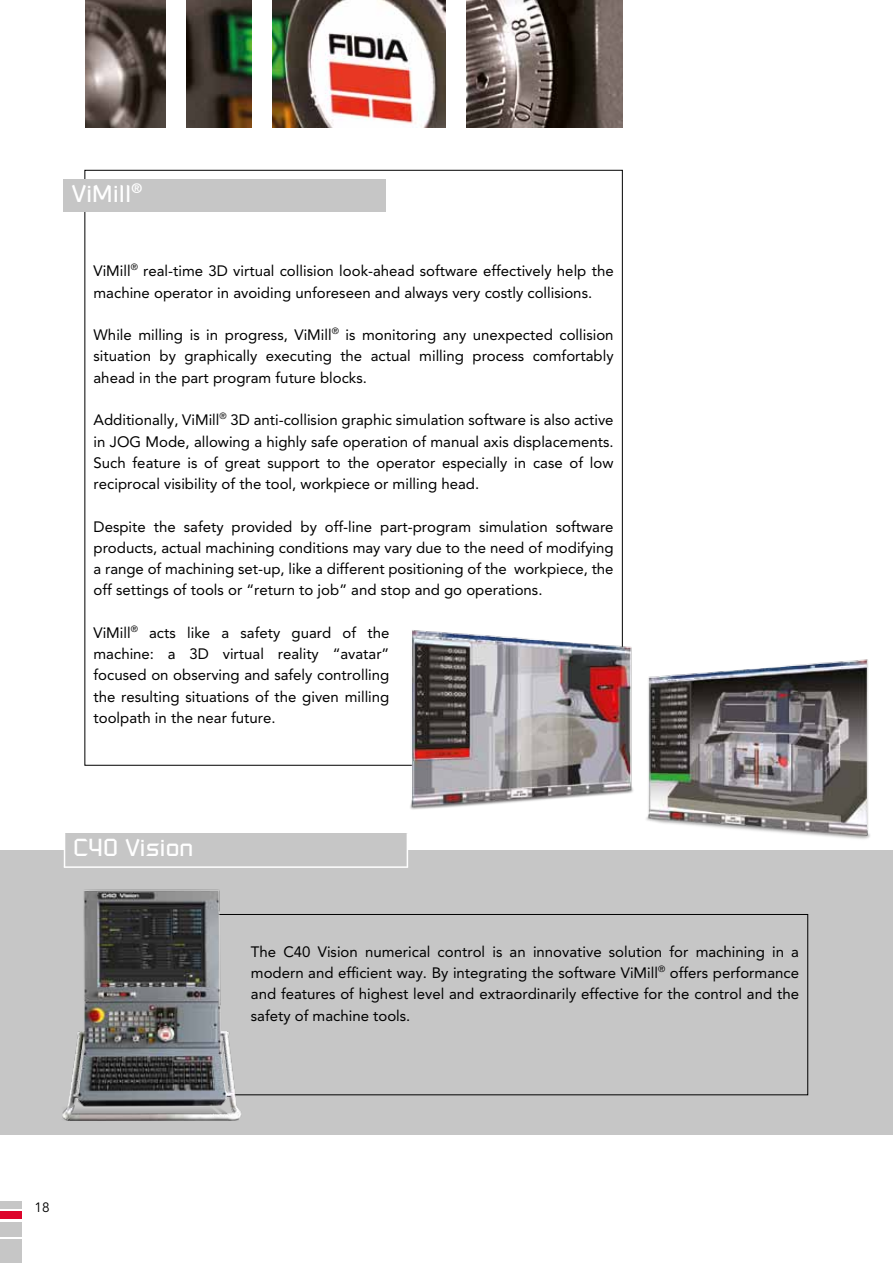
<style>
.page{position:relative;width:893px;height:1263px;background:#fff}
.page>*{position:absolute;margin:0;border:0;box-sizing:border-box;transform-origin:0 0}
.t1{font:24px "Russell Square";color:#fff}
.t2{font:15px/21.3px "Avenir";color:#000;text-align:justify}
.t3{font:13.5px "Avenir";color:#000}
</style>
<div class="page">
<div style="left:0;top:850px;width:893px;height:285px;background:#c6c6c6"></div>
<img style="left:85px;top:0;width:537px;height:128px">
<img style="left:402px;top:617px;width:468px;height:222px">
<div style="left:166px;top:0;width:20px;height:128px;background:#fff"></div>
<div style="left:252px;top:0;width:19px;height:128px;background:#fff"></div>
<div style="left:446px;top:0;width:20px;height:128px;background:#fff"></div>
<div style="left:0;top:1240px;width:21px;height:23px;background:#c6c6c6"></div>
<div style="left:0;top:1222px;width:21px;height:15px;background:#c6c6c6"></div>
<div style="left:0;top:1211px;width:21px;height:8px;background:#dd052b"></div>
<div style="left:0;top:1201px;width:21px;height:8px;background:#c6c6c6"></div>
<div style="left:64px;top:179px;width:322px;height:33px;background:#c6c6c6"></div>
<div style="left:65px;top:833px;width:342px;height:34px;background:#c6c6c6"></div>
<hr style="left:64px;top:833px;width:1px;height:34px;background:#fff">
<hr style="left:65px;top:866px;width:342px;height:2px;background:#fff">
<hr style="left:407px;top:833px;width:1px;height:34px;background:#fff">
<div style="left:211px;top:914px;width:597px;height:181px;border:1px solid #000"></div>
<img style="left:62px;top:866px;width:189px;height:255px">
<h1 class="t1" style="left:72px;top:179px;width:71px">ViMill<sup>®</sup></h1>
<p class="t2" style="left:94px;top:261px;width:522px">ViMill<sup>®</sup> real-time 3D virtual collision look-ahead software effectively help the machine operator in avoiding unforeseen and always very costly collisions.</p>
<p class="t2" style="left:94px;top:324px;width:522px">While milling is in progress, ViMill<sup>®</sup> is monitoring any unexpected collision situation by graphically executing the actual milling process comfortably ahead in the part program future blocks.</p>
<p class="t2" style="left:94px;top:409px;width:522px">Additionally, ViMill<sup>®</sup> 3D anti-collision graphic simulation software is also active in JOG Mode, allowing a highly safe operation of manual axis displacements.<br>Such feature is of great support to the operator especially in case of low reciprocal visibility of the tool, workpiece or milling head.</p>
<p class="t2" style="left:94px;top:516px;width:522px">Despite the safety provided by off-line part-program simulation software products, actual machining conditions may vary due to the need of modifying a range of machining set-up, like a different positioning of the workpiece, the off settings of tools or “return to job” and stop and go operations.</p>
<p class="t2" style="left:94px;top:622px;width:297px">ViMill<sup>®</sup> acts like a safety guard of the machine: a 3D virtual reality “avatar” focused on observing and safely controlling the resulting situations of the given milling toolpath in the near future.</p>
<h1 class="t1" style="left:73px;top:833px;width:121px">C40 Vision</h1>
<p class="t2" style="left:251px;top:941px;width:550px">The C40 Vision numerical control is an innovative solution for machining in a modern and efficient way. By integrating the software ViMill<sup>®</sup> offers performance and features of highest level and extraordinarily effective for the control and the safety of machine tools.</p>
<p class="t3" style="left:35px;top:1199px;width:17px">18</p>
</div>
